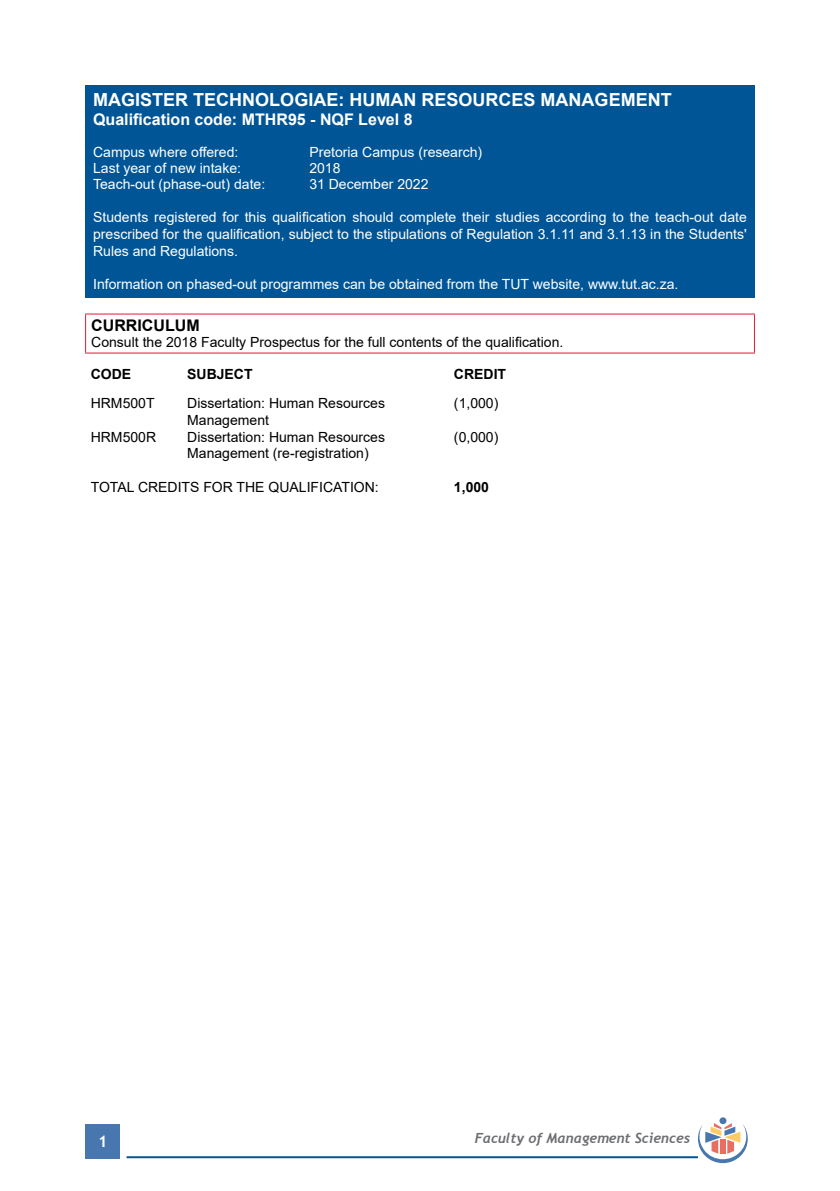
<style>
.page{position:relative;width:840px;height:1191px;background:#fff}
.page>*{position:absolute;margin:0;border:0;box-sizing:border-box;transform-origin:0 0}
.t1{font:700 18px "Arial";color:#fff}
.t2{font:700 16px "Arial";color:#fff}
.t3{font:700 16px "Arial";color:#000}
.t4{font:700 16px "Trebuchet MS";color:#fff}
.t5{font:14px/16.8px "Arial";color:#fff;text-align:justify}
.t6{font:14px "Arial";color:#000}
.t7{font:italic 700 14px "Trebuchet";color:#6d6e71}
.t8{font:700 14px "Arial";color:#000}
</style>
<div class="page">
<div style="left:86px;top:1124px;width:34px;height:34px;background:#4777ae"></div>
<hr style="left:126px;top:1156px;width:571px;height:2px;background:#005596">
<div style="left:719px;top:1117px;width:7px;height:7px;background:#4777ae;border-radius:50%"></div>
<svg style="left:697px;top:1123px;width:50px;height:40px"></svg>
<div style="left:85px;top:85px;width:669px;height:212px;background:#005596"></div>
<hr style="left:85px;top:313px;width:669px;height:1px;background:#e31837">
<hr style="left:85px;top:314px;width:1px;height:38px;background:#e31837">
<hr style="left:753px;top:314px;width:1px;height:38px;background:#e31837">
<hr style="left:85px;top:352px;width:669px;height:1px;background:#e31837">
<p class="t1" style="left:93px;top:87px;width:579px">MAGISTER TECHNOLOGIAE: HUMAN RESOURCES MANAGEMENT</p>
<p class="t2" style="left:93px;top:108px;width:321px">Qualification code: MTHR95 - NQF Level 8</p>
<p class="t5" style="left:93px;top:144px;width:147px">Campus where offered:</p>
<p class="t5" style="left:309px;top:144px;width:174px">Pretoria Campus (research)</p>
<p class="t5" style="left:93px;top:160px;width:149px">Last year of new intake:</p>
<p class="t5" style="left:309px;top:160px;width:33px">2018</p>
<p class="t5" style="left:93px;top:176px;width:173px">Teach-out (phase-out) date:</p>
<p class="t5" style="left:309px;top:176px;width:121px">31 December 2022</p>
<p class="t5" style="left:93px;top:209px;width:655px">Students registered for this qualification should complete their studies according to the teach-out date prescribed for the qualification, subject to the stipulations of Regulation 3.1.11 and 3.1.13 in the Students' Rules and Regulations.</p>
<p class="t5" style="left:93px;top:276px;width:586px">Information on phased-out programmes can be obtained from the TUT website, www.tut.ac.za.</p>
<p class="t3" style="left:91px;top:314px;width:110px">CURRICULUM</p>
<p class="t6" style="left:91px;top:333px;width:473px">Consult the 2018 Faculty Prospectus for the full contents of the qualification.</p>
<p class="t8" style="left:91px;top:364px;width:42px">CODE</p>
<p class="t8" style="left:187px;top:364px;width:67px">SUBJECT</p>
<p class="t8" style="left:453px;top:364px;width:54px">CREDIT</p>
<p class="t6" style="left:91px;top:393px;width:65px">HRM500T</p>
<p class="t6" style="left:187px;top:393px;width:199px">Dissertation: Human Resources</p>
<p class="t6" style="left:453px;top:393px;width:46px">(1,000)</p>
<p class="t6" style="left:187px;top:410px;width:83px">Management</p>
<p class="t6" style="left:91px;top:427px;width:67px">HRM500R</p>
<p class="t6" style="left:187px;top:427px;width:199px">Dissertation: Human Resources</p>
<p class="t6" style="left:453px;top:427px;width:46px">(0,000)</p>
<p class="t6" style="left:187px;top:444px;width:183px">Management (re-registration)</p>
<p class="t6" style="left:91px;top:477px;width:289px">TOTAL CREDITS FOR THE QUALIFICATION:</p>
<p class="t8" style="left:453px;top:477px;width:37px">1,000</p>
<p class="t4" style="left:98px;top:1131px;width:11px">1</p>
<p class="t7" style="left:474px;top:1129px;width:217px">Faculty of Management Sciences</p>
</div>
